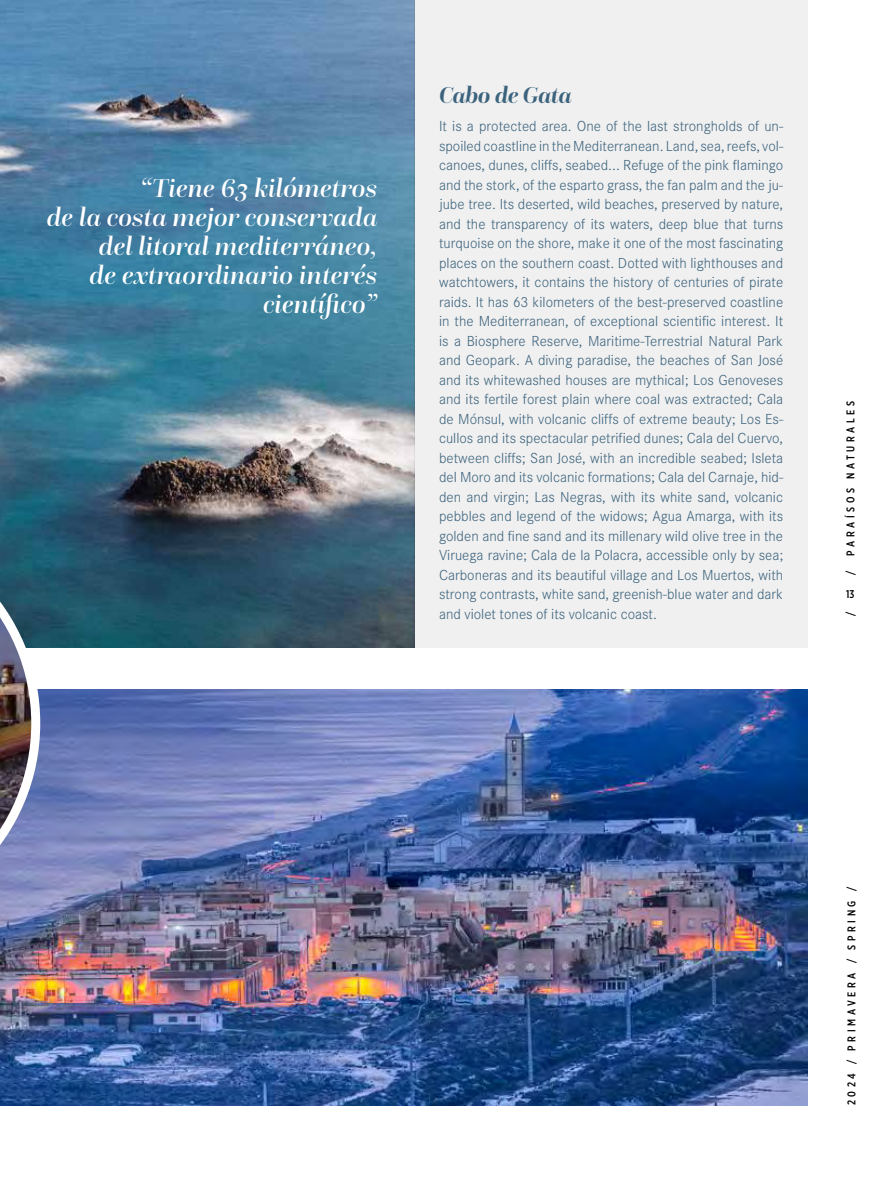
<style>
.page{position:relative;width:893px;height:1191px;background:#fff}
.page>*{position:absolute;margin:0;border:0;box-sizing:border-box;transform-origin:0 0}
.t1{font:italic 500 26.85px/29.1px "Questa Grande";color:#fff;text-align:right}
.t2{font:italic 700 24px "Questa Grande";letter-spacing:-.01em;color:#3c637d}
.t3{font:300 14.25px/19.5px "Corporate SBQ";color:#3c637d;text-align:justify}
.t4{font:500 11.25px "Gotham X Narrow";letter-spacing:.32em;color:#000}
</style>
<div class="page">
<img style="left:0;top:0;width:414px;height:648px">
<div style="left:414px;top:0;width:394px;height:648px;background:#f0f0f0"></div>
<img style="left:0;top:689px;width:808px;height:417px">
<img style="left:0;top:519px;width:40px;height:409px">
<h1 class="t1" style="left:47px;top:174px;width:332px">“Tiene 63 kilómetros<br>de la costa mejor conservada del litoral mediterráneo,<br>de extraordinario interés científico”</h1>
<h2 class="t2" style="left:439px;top:80px;width:134px">Cabo de Gata</h2>
<p class="t3" style="left:439px;top:117px;width:346px">It is a protected area. One of the last strongholds of un&shy;spoiled coastline in the Mediterranean. Land, sea, reefs, vol&shy;canoes, dunes, cliffs, seabed... Refuge of the pink flamingo and the stork, of the esparto grass, the fan palm and the ju&shy;jube tree. Its deserted, wild beaches, preserved by nature, and the transparency of its waters, deep blue that turns turquoise on the shore, make it one of the most fascinating places on the southern coast. Dotted with lighthouses and watchtowers, it contains the history of centuries of pirate raids. It has 63 kilometers of the best-preserved coastline in the Mediterranean, of exceptional scientific interest. It is a Biosphere Reserve, Maritime-Terrestrial Natural Park and Geopark. A diving paradise, the beaches of San José and its whitewashed houses are mythical; Los Genoveses and its fertile forest plain where coal was extracted; Cala de Mónsul, with volcanic cliffs of extreme beauty; Los Es&shy;cullos and its spectacular petrified dunes; Cala del Cuervo, between cliffs; San José, with an incredible seabed; Isleta del Moro and its volcanic formations; Cala del Carnaje, hid&shy;den and virgin; Las Negras, with its white sand, volcanic pebbles and legend of the widows; Agua Amarga, with its golden and fine sand and its millenary wild olive tree in the Viruega ravine; Cala de la Polacra, accessible only by sea; Carboneras and its beautiful village and Los Muertos, with strong contrasts, white sand, greenish-blue water and dark and violet tones of its volcanic coast.</p>
<p class="t4" style="left:844px;top:555px;width:156px;rotate:-90deg">PARAÍSOS NATURALES</p>
<p class="t4" style="left:844px;top:575px;width:6px;rotate:-90deg">/</p>
<p class="t4" style="left:846px;top:587px;width:10px">13</p>
<p class="t4" style="left:844px;top:616px;width:6px;rotate:-90deg">/</p>
<p class="t4" style="left:845px;top:1105px;width:220px;rotate:-90deg">2024 / PRIMAVERA / SPRING /</p>
</div>
